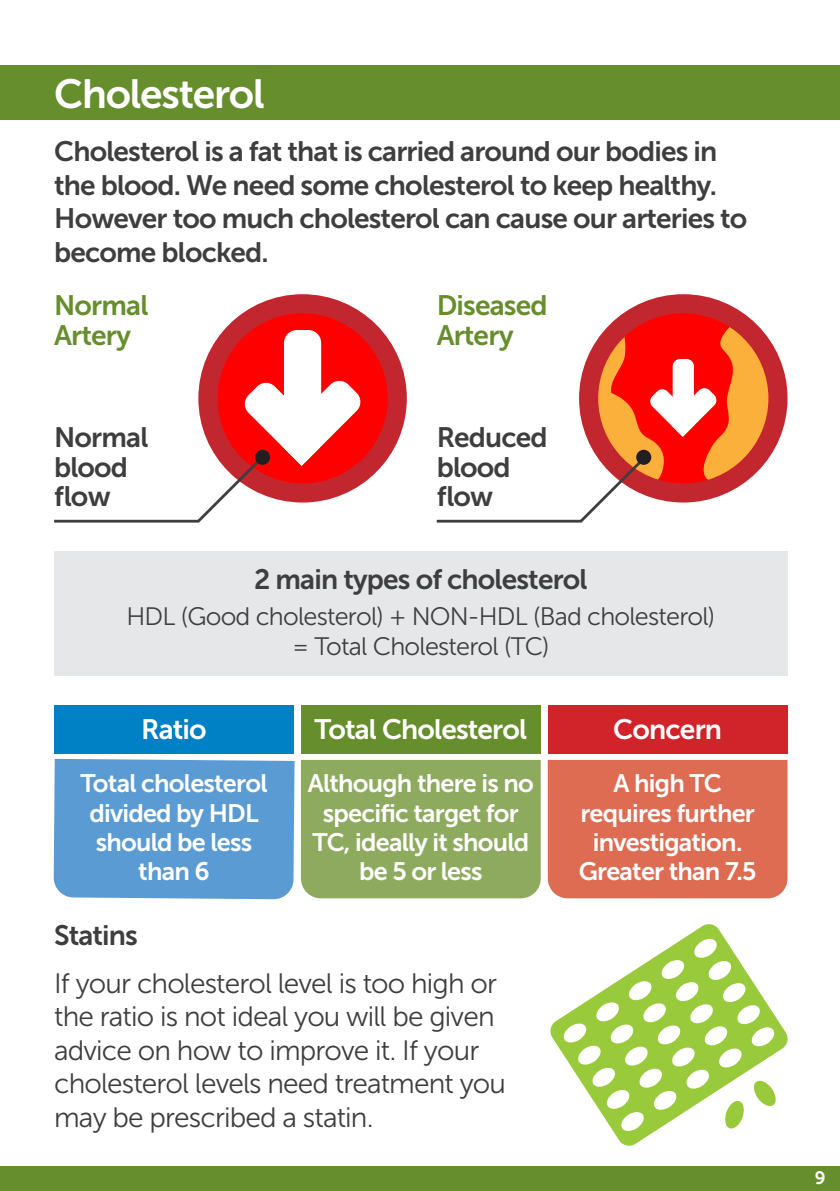
<style>
.page{position:relative;width:840px;height:1191px;background:#fff}
.page>*{position:absolute;margin:0;border:0;box-sizing:border-box;transform-origin:0 0}
.t1{font:40.6px "Museo Sans 700";letter-spacing:-.03em;color:#fff}
.t2{font:28px/29.4px "Museo Sans 700";letter-spacing:-.03em;color:#3e3e3f}
.t3{font:28px/33.6px "Museo Sans 300";letter-spacing:-.03em;color:#3e3e3f}
.t4{font:28px "Museo Sans 700";letter-spacing:-.03em;color:#fff}
.t5{font:28px "Museo Sans 700";letter-spacing:-.03em;color:#668e2c}
.t6{font:25.2px/29.4px "Museo Sans 700";letter-spacing:-.03em;color:#fff;text-align:center}
.t7{font:25.2px "Museo Sans 300";letter-spacing:-.03em;color:#3e3e3f}
.t8{font:18px "Museo Sans 700";color:#fff}
</style>
<div class="page">
<div style="left:0;top:65px;width:839px;height:55px;background:#668e2c"></div>
<div style="left:0;top:1166px;width:839px;height:25px;background:#668e2c"></div>
<div style="left:54px;top:551px;width:733px;height:124px;background:#e6e7e9"></div>
<div style="left:54px;top:706px;width:240px;height:48px;background:#0080c5"></div>
<div style="left:54px;top:759px;width:240px;height:140px;background:#5a9bd3"></div>
<div style="left:301px;top:706px;width:239px;height:48px;background:#668e2c"></div>
<div style="left:301px;top:760px;width:239px;height:138px;background:#8eaa5f"></div>
<div style="left:547px;top:706px;width:240px;height:48px;background:#d1232a"></div>
<div style="left:547px;top:760px;width:240px;height:138px;background:#dd6c53"></div>
<div style="left:198px;top:294px;width:208px;height:208px;background:#c2262e;border-radius:50%"></div>
<div style="left:217px;top:313px;width:170px;height:170px;background:#f00;border-radius:50%"></div>
<div style="left:284px;top:330px;width:37px;height:96px;background:#fff;border-radius:13px"></div>
<div style="left:578px;top:294px;width:209px;height:208px;background:#c2262e;border-radius:50%"></div>
<svg style="left:54px;top:379px;width:307px;height:144px"></svg>
<svg style="left:436px;top:313px;width:332px;height:210px"></svg>
<div style="left:255px;top:450px;width:15px;height:15px;background:#231f20;border-radius:50%"></div>
<div style="left:635px;top:450px;width:16px;height:15px;background:#231f20;border-radius:50%"></div>
<svg style="left:550px;top:924px;width:238px;height:222px"></svg>
<svg style="left:723px;top:1099px;width:21px;height:30px"></svg>
<svg style="left:752px;top:1079px;width:24px;height:28px"></svg>
<p class="t1" style="left:54px;top:71px;width:212px">Cholesterol</p>
<p class="t2" style="left:54px;top:134px;width:694px;line-height:33.6px">Cholesterol is a fat that is carried around our bodies in the blood. We need some cholesterol to keep healthy.<br>However too much cholesterol can cause our arteries to become blocked.</p>
<p class="t5" style="left:54px;top:290px;width:96px">Normal</p>
<p class="t5" style="left:54px;top:319px;width:78px">Artery</p>
<p class="t5" style="left:436px;top:290px;width:112px">Diseased</p>
<p class="t5" style="left:436px;top:319px;width:78px">Artery</p>
<p class="t2" style="left:54px;top:423px;width:96px">Normal blood flow</p>
<p class="t2" style="left:436px;top:423px;width:112px">Reduced blood flow</p>
<p class="t2" style="left:254px;top:564px;width:334px">2 main types of cholesterol</p>
<p class="t7" style="left:126px;top:603px;width:590px">HDL (Good cholesterol) + NON-HDL (Bad cholesterol)</p>
<p class="t7" style="left:292px;top:632px;width:259px">= Total Cholesterol (TC)</p>
<p class="t4" style="left:141px;top:713px;width:67px">Ratio</p>
<p class="t4" style="left:314px;top:713px;width:214px">Total Cholesterol</p>
<p class="t4" style="left:613px;top:713px;width:110px">Concern</p>
<p class="t6" style="left:80px;top:768px;width:188px">Total cholesterol divided by HDL should be less</p>
<p class="t6" style="left:138px;top:857px;width:73px">than 6</p>
<p class="t6" style="left:307px;top:768px;width:227px">Although there is no specific target for</p>
<p class="t6" style="left:312px;top:827px;width:218px">TC, ideally it should</p>
<p class="t6" style="left:359px;top:857px;width:125px">be 5 or less</p>
<p class="t2" style="left:54px;top:920px;width:85px">Statins</p>
<p class="t3" style="left:54px;top:966px;width:453px">If your cholesterol level is too high or the ratio is not ideal you will be given advice on how to improve it. If your cholesterol levels need treatment you may be prescribed a statin.</p>
<p class="t6" style="left:613px;top:768px;width:110px">A high TC</p>
<p class="t6" style="left:580px;top:798px;width:176px">requires further</p>
<p class="t6" style="left:592px;top:827px;width:151px">investigation.</p>
<p class="t6" style="left:578px;top:857px;width:179px">Greater than 7.5</p>
<p class="t8" style="left:814px;top:1167px;width:12px">9</p>
</div>
